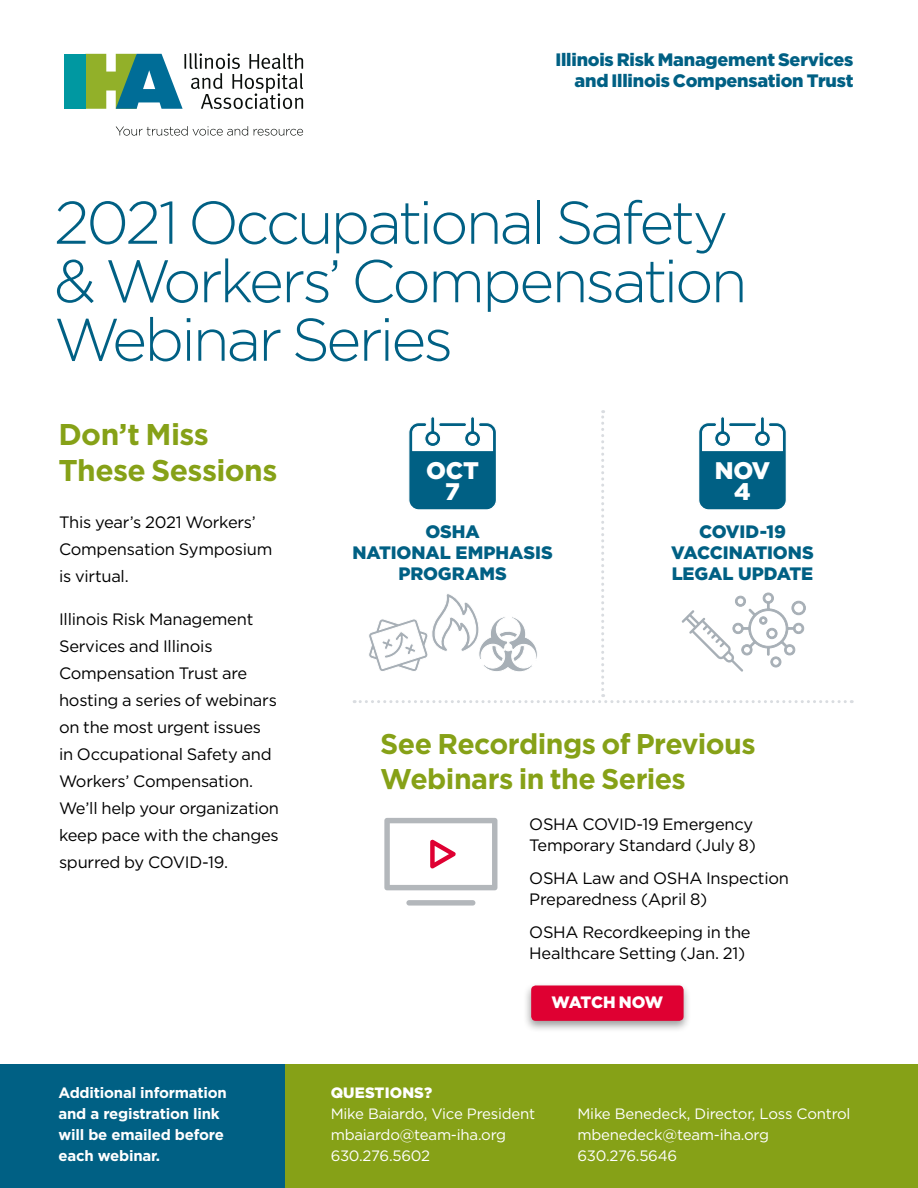
<style>
.page{position:relative;width:918px;height:1188px;background:#fff}
.page>*{position:absolute;margin:0;border:0;box-sizing:border-box;transform-origin:0 0}
.t1{font:300 60px/58.5px "Gotham";letter-spacing:-.05em;color:#006084}
.t2{font:700 30px/36px "Gotham";letter-spacing:-.02em;color:#86a117}
.t3{font:700 28.5px/34.2px "Gotham";letter-spacing:-.02em;color:#86a117}
.t4{font:900 24px/21.6px "Gotham";letter-spacing:-.01em;color:#fff;text-align:center}
.t5{font:900 18px/21px "Gotham";letter-spacing:-.01em;color:#006084;text-align:center}
.t6{font:16.5px/27px "Gotham";letter-spacing:-.015em;color:#000}
.t7{font:900 16.5px "Gotham";letter-spacing:-.025em;color:#fff}
.t8{font:15px/21px "Gotham";letter-spacing:-.015em;color:#fff}
.t9{font:700 15px/21px "Gotham";letter-spacing:-.015em;color:#fff}
.s1{font-weight:900}
</style>
<div class="page">
<div style="left:0;top:1064px;width:918px;height:124px;background:#006084"></div>
<div style="left:286px;top:1064px;width:632px;height:124px;background:#86a117"></div>
<div style="left:64px;top:54px;width:21px;height:55px;background:#0098a1"></div>
<svg style="left:85px;top:53px;width:218px;height:56px"></svg>
<svg style="left:116px;top:126px;width:132px;height:10px"></svg>
<svg style="left:254px;top:129px;width:49px;height:7px"></svg>
<svg style="left:354px;top:410px;width:498px;height:293px"></svg>
<div style="left:523px;top:982px;width:169px;height:52px;background:#000;opacity:.4"></div>
<div style="left:531px;top:986px;width:153px;height:35px;background:#df0032;border-radius:4px"></div>
<svg style="left:384px;top:818px;width:113px;height:88px"></svg>
<p class="t5" style="left:555px;top:49px;width:300px;text-align:right">Illinois Risk Management Services and Illinois Compensation Trust</p>
<p class="t1" style="left:54px;top:192px;width:695px">2021 Occupational Safety &amp; Workers’ Compensation<br>Webinar Series</p>
<p class="t2" style="left:58px;top:417px;width:220px">Don’t Miss<br>These Sessions</p>
<p class="t6" style="left:59px;top:508px;width:215px">This year’s 2021 Workers’<br>Compensation Symposium is virtual.</p>
<p class="t6" style="left:59px;top:606px;width:222px">Illinois Risk Management<br>Services and Illinois<br>Compensation Trust are hosting a series of webinars on the most urgent issues in Occupational Safety and<br>Workers’ Compensation.<br>We’ll help your organization keep pace with the changes spurred by COVID-19.</p>
<p class="t4" style="left:426px;top:459px;width:54px">OCT<br>7</p>
<p class="t5" style="left:352px;top:521px;width:202px">OSHA<br>NATIONAL EMPHASIS<br>PROGRAMS</p>
<p class="t4" style="left:715px;top:459px;width:57px">NOV<br>4</p>
<p class="t5" style="left:671px;top:521px;width:144px">COVID-19<br>VACCINATIONS<br>LEGAL UPDATE</p>
<p class="t3" style="left:380px;top:727px;width:377px">See Recordings of Previous<br>Webinars in the Series</p>
<p class="t6" style="left:529px;top:814px;width:228px;line-height:21px">OSHA COVID-19 Emergency<br>Temporary Standard (July 8)</p>
<p class="t6" style="left:529px;top:868px;width:261px;line-height:21px">OSHA Law and OSHA Inspection<br>Preparedness (April 8)</p>
<p class="t6" style="left:529px;top:922px;width:223px;line-height:21px">OSHA Recordkeeping in the<br>Healthcare Setting (Jan. 21)</p>
<p class="t7" style="left:551px;top:991px;width:113px">WATCH NOW</p>
<p class="t9" style="left:58px;top:1082px;width:170px">Additional information and a registration link will be emailed before each webinar.</p>
<p class="t8" style="left:331px;top:1082px;width:206px"><span class="s1">QUESTIONS?<br></span>Mike Baiardo, Vice President</p>
<p class="t8" style="left:331px;top:1124px;width:177px">mbaiardo@team-iha.org</p>
<p class="t8" style="left:331px;top:1145px;width:101px">630.276.5602</p>
<p class="t8" style="left:578px;top:1103px;width:275px">Mike Benedeck, Director, Loss Control mbenedeck@team-iha.org</p>
<p class="t8" style="left:578px;top:1145px;width:101px">630.276.5646</p>
</div>
